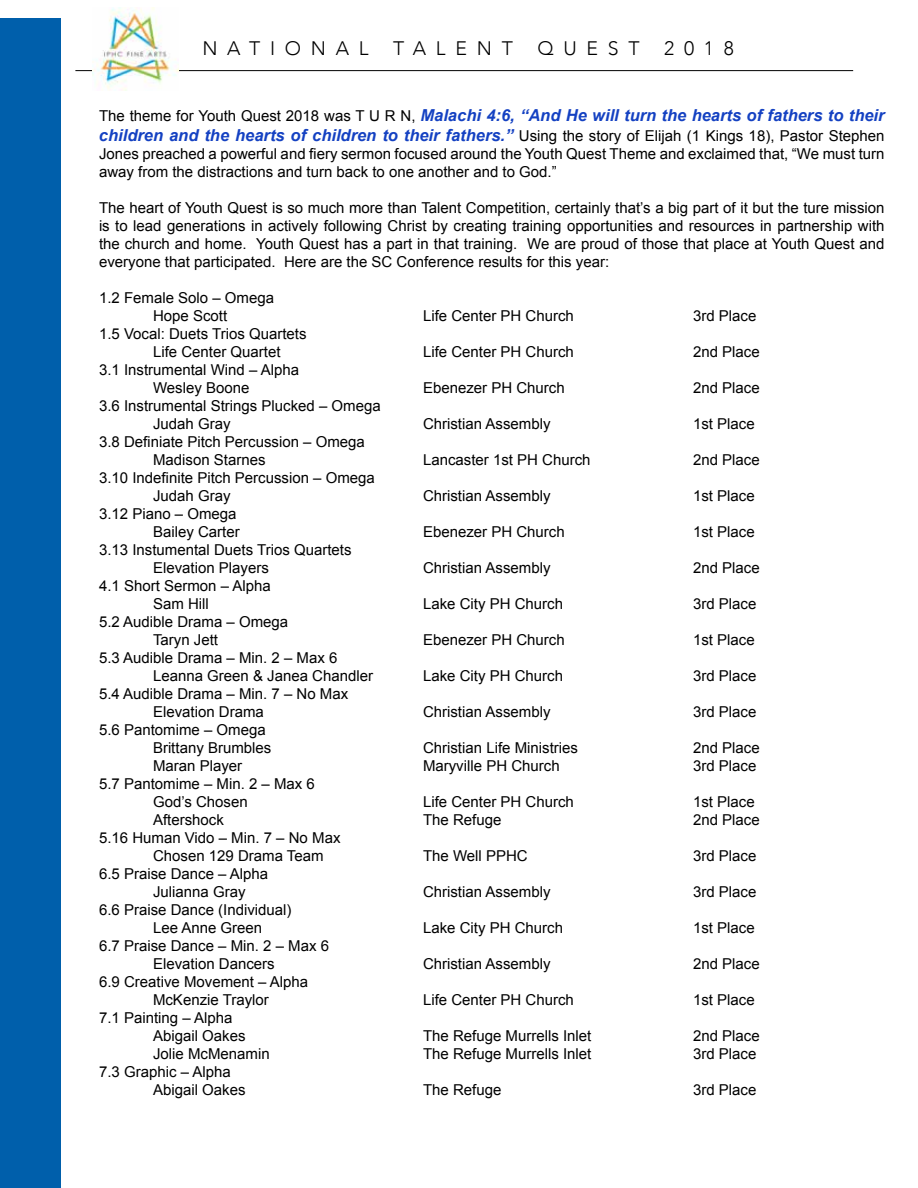
<style>
.page{position:relative;width:918px;height:1188px;background:#fff}
.page>*{position:absolute;margin:0;border:0;box-sizing:border-box;transform-origin:0 0}
.t1{font:300 19.5px "Avenir";letter-spacing:.5em;color:#000}
.t2{font:italic 700 16.5px/19.8px "Arial";color:#1441c2}
.t3{font:15px/18px "Arial";color:#000}
.s1{font-weight:400;font-style:normal;font-size:15px;color:#000}
</style>
<div class="page">
<div style="left:0;top:18px;width:60px;height:1170px;background:#005fab"></div>
<hr style="left:75px;top:70px;width:778px;height:1px;background:#000">
<img style="left:92px;top:7px;width:86px;height:84px">
<h1 class="t1" style="left:202px;top:36px;width:168px">NATIONAL</h1>
<h1 class="t1" style="left:393px;top:36px;width:121px">TALENT</h1>
<h1 class="t1" style="left:537px;top:36px;width:104px">QUEST</h1>
<h1 class="t1" style="left:664px;top:36px;width:71px">2018</h1>
<p class="t2" style="left:99px;top:106px;width:787px"><span class="s1">The theme for Youth Quest 2018 was T U R N,</span> Malachi 4:6, “And He will turn the hearts of fathers to their children and the hearts of children to their fathers.” <span class="s1">Using the story of Elijah (1 Kings 18), Pastor Stephen</span></p>
<p class="t3" style="left:99px;top:145px;width:787px">Jones preached a powerful and fiery sermon focused around the Youth Quest Theme and exclaimed that, “We must turn away from the distractions and turn back to one another and to God.”</p>
<p class="t3" style="left:99px;top:199px;width:787px;text-align:justify">The heart of Youth Quest is so much more than Talent Competition, certainly that’s a big part of it but the ture mission is to lead generations in actively following Christ by creating training opportunities and resources in partnership with the church and home. Youth Quest has a part in that training. We are proud of those that place at Youth Quest and everyone that participated. Here are the SC Conference results for this year:</p>
<p class="t3" style="left:99px;top:289px;width:177px;text-align:center">1.2 Female Solo – Omega<br>Hope Scott</p>
<p class="t3" style="left:423px;top:307px;width:152px">Life Center PH Church</p>
<p class="t3" style="left:693px;top:307px;width:65px">3rd Place</p>
<p class="t3" style="left:153px;top:325px;width:155px;text-indent:-54px">1.5 Vocal: Duets Trios Quartets<br>Life Center Quartet</p>
<p class="t3" style="left:99px;top:361px;width:202px;text-align:center">3.1 Instrumental Wind – Alpha<br>Wesley Boone</p>
<p class="t3" style="left:153px;top:397px;width:229px;text-indent:-54px">3.6 Instrumental Strings Plucked – Omega<br>Judah Gray</p>
<p class="t3" style="left:153px;top:433px;width:213px;text-indent:-54px">3.8 Definiate Pitch Percussion – Omega<br>Madison Starnes</p>
<p class="t3" style="left:153px;top:469px;width:223px;text-indent:-54px">3.10 Indefinite Pitch Percussion – Omega<br>Judah Gray</p>
<p class="t3" style="left:99px;top:505px;width:142px;text-align:right">3.12 Piano – Omega<br>Bailey Carter</p>
<p class="t3" style="left:153px;top:541px;width:200px;text-indent:-54px">3.13 Instumental Duets Trios Quartets<br>Elevation Players</p>
<p class="t3" style="left:99px;top:577px;width:173px;text-align:center">4.1 Short Sermon – Alpha<br>Sam Hill</p>
<p class="t3" style="left:153px;top:613px;width:137px;text-indent:-54px">5.2 Audible Drama – Omega<br>Taryn Jett</p>
<p class="t3" style="left:153px;top:649px;width:222px;text-indent:-54px">5.3 Audible Drama – Min. 2 – Max 6<br>Leanna Green &amp; Janea Chandler</p>
<p class="t3" style="left:153px;top:685px;width:197px;text-indent:-54px">5.4 Audible Drama – Min. 7 – No Max<br>Elevation Drama</p>
<p class="t3" style="left:153px;top:721px;width:120px;text-indent:-54px">5.6 Pantomime – Omega<br>Brittany Brumbles</p>
<p class="t3" style="left:423px;top:343px;width:152px">Life Center PH Church</p>
<p class="t3" style="left:693px;top:343px;width:68px">2nd Place</p>
<p class="t3" style="left:423px;top:379px;width:143px">Ebenezer PH Church</p>
<p class="t3" style="left:693px;top:379px;width:68px">2nd Place</p>
<p class="t3" style="left:423px;top:415px;width:129px">Christian Assembly</p>
<p class="t3" style="left:693px;top:415px;width:63px">1st Place</p>
<p class="t3" style="left:423px;top:451px;width:169px">Lancaster 1st PH Church</p>
<p class="t3" style="left:693px;top:451px;width:68px">2nd Place</p>
<p class="t3" style="left:423px;top:487px;width:129px">Christian Assembly</p>
<p class="t3" style="left:693px;top:487px;width:63px">1st Place</p>
<p class="t3" style="left:423px;top:523px;width:143px">Ebenezer PH Church</p>
<p class="t3" style="left:693px;top:523px;width:63px">1st Place</p>
<p class="t3" style="left:423px;top:559px;width:129px">Christian Assembly</p>
<p class="t3" style="left:693px;top:559px;width:68px">2nd Place</p>
<p class="t3" style="left:423px;top:595px;width:142px">Lake City PH Church</p>
<p class="t3" style="left:693px;top:595px;width:65px">3rd Place</p>
<p class="t3" style="left:423px;top:631px;width:143px">Ebenezer PH Church</p>
<p class="t3" style="left:693px;top:631px;width:63px">1st Place</p>
<p class="t3" style="left:423px;top:667px;width:142px">Lake City PH Church</p>
<p class="t3" style="left:693px;top:667px;width:65px">3rd Place</p>
<p class="t3" style="left:423px;top:703px;width:129px">Christian Assembly</p>
<p class="t3" style="left:693px;top:703px;width:65px">3rd Place</p>
<p class="t3" style="left:423px;top:739px;width:157px">Christian Life Ministries</p>
<p class="t3" style="left:693px;top:739px;width:68px">2nd Place</p>
<p class="t3" style="left:153px;top:757px;width:91px">Maran Player</p>
<p class="t3" style="left:423px;top:757px;width:138px">Maryville PH Church</p>
<p class="t3" style="left:693px;top:757px;width:65px">3rd Place</p>
<p class="t3" style="left:153px;top:775px;width:163px;text-indent:-54px">5.7 Pantomime – Min. 2 – Max 6<br>God’s Chosen</p>
<p class="t3" style="left:423px;top:793px;width:152px">Life Center PH Church</p>
<p class="t3" style="left:693px;top:793px;width:63px">1st Place</p>
<p class="t3" style="left:153px;top:811px;width:72px">Aftershock</p>
<p class="t3" style="left:423px;top:811px;width:80px">The Refuge</p>
<p class="t3" style="left:693px;top:811px;width:68px">2nd Place</p>
<p class="t3" style="left:153px;top:829px;width:189px;text-indent:-54px">5.16 Human Vido – Min. 7 – No Max<br>Chosen 129 Drama Team</p>
<p class="t3" style="left:423px;top:847px;width:106px">The Well PPHC</p>
<p class="t3" style="left:693px;top:847px;width:65px">3rd Place</p>
<p class="t3" style="left:153px;top:865px;width:117px;text-indent:-54px">6.5 Praise Dance – Alpha<br>Julianna Gray</p>
<p class="t3" style="left:153px;top:901px;width:140px;text-indent:-54px">6.6 Praise Dance (Individual)<br>Lee Anne Green</p>
<p class="t3" style="left:99px;top:937px;width:232px;text-align:center">6.7 Praise Dance – Min. 2 – Max 6<br>Elevation Dancers</p>
<p class="t3" style="left:153px;top:973px;width:157px;text-indent:-54px">6.9 Creative Movement – Alpha<br>McKenzie Traylor</p>
<p class="t3" style="left:153px;top:1009px;width:94px;text-indent:-54px">7.1 Painting – Alpha<br>Abigail Oakes</p>
<p class="t3" style="left:423px;top:883px;width:129px">Christian Assembly</p>
<p class="t3" style="left:693px;top:883px;width:65px">3rd Place</p>
<p class="t3" style="left:423px;top:919px;width:142px">Lake City PH Church</p>
<p class="t3" style="left:693px;top:919px;width:63px">1st Place</p>
<p class="t3" style="left:423px;top:955px;width:129px">Christian Assembly</p>
<p class="t3" style="left:693px;top:955px;width:68px">2nd Place</p>
<p class="t3" style="left:423px;top:991px;width:152px">Life Center PH Church</p>
<p class="t3" style="left:693px;top:991px;width:63px">1st Place</p>
<p class="t3" style="left:423px;top:1027px;width:170px">The Refuge Murrells Inlet</p>
<p class="t3" style="left:693px;top:1027px;width:68px">2nd Place</p>
<p class="t3" style="left:153px;top:1045px;width:118px">Jolie McMenamin</p>
<p class="t3" style="left:423px;top:1045px;width:170px">The Refuge Murrells Inlet</p>
<p class="t3" style="left:693px;top:1045px;width:65px">3rd Place</p>
<p class="t3" style="left:153px;top:1063px;width:94px;text-indent:-54px">7.3 Graphic – Alpha<br>Abigail Oakes</p>
<p class="t3" style="left:423px;top:1081px;width:80px">The Refuge</p>
<p class="t3" style="left:693px;top:1081px;width:65px">3rd Place</p>
</div>
